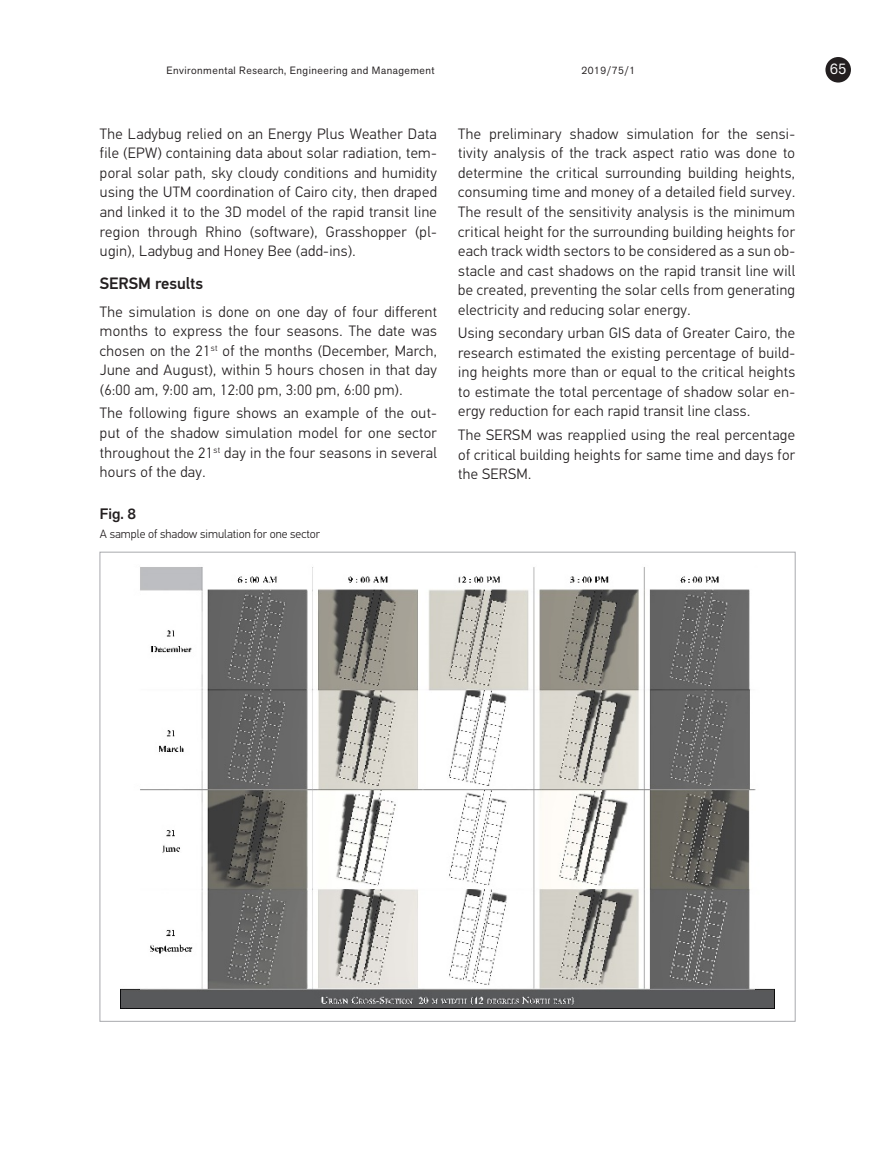
<style>
.page{position:relative;width:893px;height:1149px;background:#fff}
.page>*{position:absolute;margin:0;border:0;box-sizing:border-box;transform-origin:0 0}
.Skyrelis_mazas{font:500 16.5px "PF Din Text Pro";color:#231f20}
.tekstas_EREM{font:300 15px/19.5px "PF Din Text Pro";letter-spacing:.025em;color:#231f20;text-align:justify}
.Pav_nr{font:500 15px "Akzid Grtsk Next";color:#231f20}
.t1{font:15px "Akzid Grtsk Next";color:#fff}
.Pav_pavadin{font:300 12px "PF Din Text Pro";color:#231f20}
.t2{font:10.5px "Akzid Grtsk Next";letter-spacing:.05em;color:#231f20}
</style>
<div class="page">
<div style="left:825px;top:57px;width:26px;height:25px;background:#231f20;border-radius:50%"></div>
<img style="left:121px;top:567px;width:653px;height:441px">
<p class="t2" style="left:167px;top:63px;width:270px">Environmental Research, Engineering and Management</p>
<p class="t2" style="left:581px;top:63px;width:55px">2019/75/1</p>
<p class="t1" style="left:830px;top:59px;width:18px">65</p>
<p class="tekstas_EREM" style="left:100px;top:124px;width:338px">The Ladybug relied on an Energy Plus Weather Data file (EPW) containing data about solar radiation, tem&shy;poral solar path, sky cloudy conditions and humidity using the UTM coordination of Cairo city, then draped and linked it to the 3D model of the rapid transit line region through Rhino (software), Grasshopper (pl&shy;ugin), Ladybug and Honey Bee (add-ins).</p>
<p class="Skyrelis_mazas" style="left:100px;top:273px;width:105px">SERSM results</p>
<p class="tekstas_EREM" style="left:100px;top:302px;width:338px">The simulation is done on one day of four different months to express the four seasons. The date was chosen on the 21<sup>st</sup> of the months (December, March, June and August), within 5 hours chosen in that day (6:00 am, 9:00 am, 12:00 pm, 3:00 pm, 6:00 pm).</p>
<p class="tekstas_EREM" style="left:100px;top:403px;width:338px">The following figure shows an example of the out&shy;put of the shadow simulation model for one sector throughout the 21<sup>st</sup> day in the four seasons in several hours of the day.</p>
<p class="Pav_nr" style="left:100px;top:504px;width:38px">Fig. 8</p>
<p class="Pav_pavadin" style="left:100px;top:527px;width:222px">A sample of shadow simulation for one sector</p>
<p class="tekstas_EREM" style="left:458px;top:124px;width:339px">The preliminary shadow simulation for the sensi&shy;tivity analysis of the track aspect ratio was done to determine the critical surrounding building heights, consuming time and money of a detailed field survey.<br>The result of the sensitivity analysis is the minimum critical height for the surrounding building heights for each track width sectors to be considered as a sun ob&shy;stacle and cast shadows on the rapid transit line will be created, preventing the solar cells from generating electricity and reducing solar energy.</p>
<p class="tekstas_EREM" style="left:458px;top:323px;width:339px">Using secondary urban GIS data of Greater Cairo, the research estimated the existing percentage of build&shy;ing heights more than or equal to the critical heights to estimate the total percentage of shadow solar en&shy;ergy reduction for each rapid transit line class.</p>
<p class="tekstas_EREM" style="left:458px;top:425px;width:339px">The SERSM was reapplied using the real percentage of critical building heights for same time and days for the SERSM.</p>
</div>
